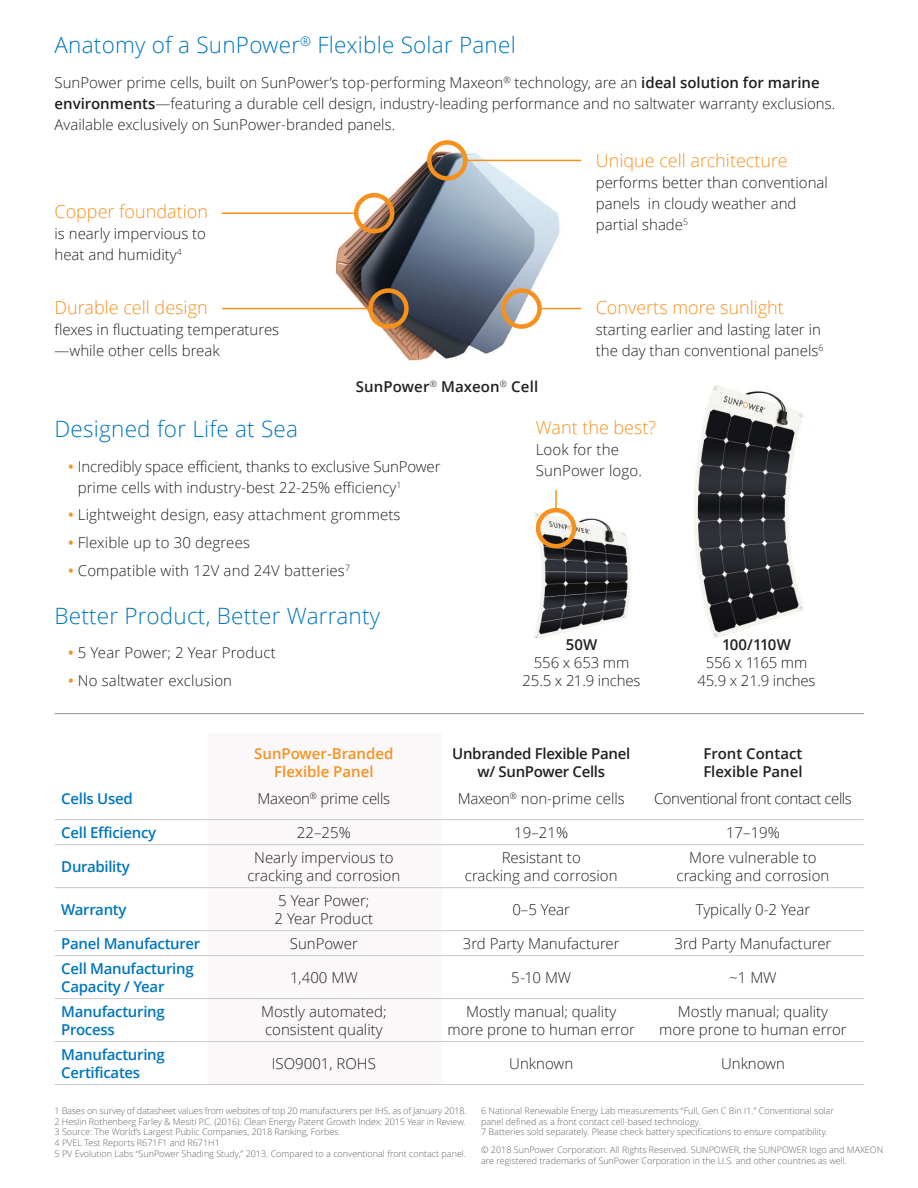
<style>
.page{position:relative;width:918px;height:1188px;background:#fff}
.page>*{position:absolute;margin:0;border:0;box-sizing:border-box;transform-origin:0 0}
.t1{font:300 22.5px "Open Sans";letter-spacing:.01em;color:#0076be}
.t2{font:300 18px "Open Sans";color:#f6911e}
.t3{font:300 15px/21px "Open Sans";color:#231f20}
.t4{font:600 15px/18px "Open Sans";letter-spacing:-.02em;color:#0076be}
.t5{font:600 15px/18px "Open Sans";letter-spacing:-.005em;color:#231f20;text-align:center}
.t6{font:600 15px/18px "Open Sans";color:#f6911e;text-align:center}
.t7{font:300 15px "Open Sans";letter-spacing:-.03em;color:#231f20}
.t8{font:300 15px "Open Sans";letter-spacing:-.02em;color:#231f20}
.t9{font:300 9px/10.8px "Open Sans";color:#636366}
.s1{font-weight:600}
.s2{font-weight:600;color:#f6911e}
</style>
<div class="page">
<img style="left:534px;top:508px;width:97px;height:131px">
<img style="left:694px;top:385px;width:109px;height:253px">
<div style="left:536px;top:508px;width:40px;height:40px;border:4px solid #f6911e;border-radius:50%"></div>
<svg style="left:555px;top:491px;width:2px;height:19px"></svg>
<img style="left:310px;top:140px;width:272px;height:221px">
<div style="left:427px;top:140px;width:41px;height:41px;border:4px solid #f6911e;border-radius:50%"></div>
<hr style="left:465px;top:160px;width:116px;height:1px;background:#f6911e">
<div style="left:501px;top:288px;width:41px;height:41px;border:4px solid #f6911e;border-radius:50%"></div>
<hr style="left:539px;top:308px;width:42px;height:1px;background:#f6911e">
<div style="left:354px;top:193px;width:40px;height:40px;border:4px solid #f6911e;border-radius:50%"></div>
<hr style="left:222px;top:212px;width:134px;height:2px;background:#f6911e">
<div style="left:368px;top:288px;width:41px;height:41px;border:4px solid #f6911e;border-radius:50%"></div>
<hr style="left:223px;top:308px;width:148px;height:1px;background:#f6911e">
<div style="left:208px;top:733px;width:234px;height:352px;background:#fbf8f9"></div>
<hr style="left:55px;top:844px;width:152px;height:1px;background:#c7c8ca">
<hr style="left:207px;top:844px;width:234px;height:1px;background:#c7c8ca">
<hr style="left:441px;top:844px;width:201px;height:1px;background:#c7c8ca">
<hr style="left:642px;top:844px;width:222px;height:1px;background:#c7c8ca">
<hr style="left:55px;top:887px;width:152px;height:1px;background:#c7c8ca">
<hr style="left:207px;top:887px;width:234px;height:1px;background:#c7c8ca">
<hr style="left:441px;top:887px;width:201px;height:1px;background:#c7c8ca">
<hr style="left:642px;top:887px;width:222px;height:1px;background:#c7c8ca">
<hr style="left:55px;top:930px;width:152px;height:1px;background:#c7c8ca">
<hr style="left:207px;top:930px;width:234px;height:1px;background:#c7c8ca">
<hr style="left:441px;top:930px;width:201px;height:1px;background:#c7c8ca">
<hr style="left:642px;top:930px;width:222px;height:1px;background:#c7c8ca">
<hr style="left:55px;top:955px;width:152px;height:1px;background:#c7c8ca">
<hr style="left:207px;top:955px;width:234px;height:1px;background:#c7c8ca">
<hr style="left:441px;top:955px;width:201px;height:1px;background:#c7c8ca">
<hr style="left:642px;top:955px;width:222px;height:1px;background:#c7c8ca">
<hr style="left:55px;top:819px;width:152px;height:1px;background:#c7c8ca">
<hr style="left:207px;top:819px;width:234px;height:1px;background:#c7c8ca">
<hr style="left:441px;top:819px;width:201px;height:1px;background:#c7c8ca">
<hr style="left:642px;top:819px;width:222px;height:1px;background:#c7c8ca">
<hr style="left:55px;top:998px;width:152px;height:1px;background:#c7c8ca">
<hr style="left:207px;top:998px;width:234px;height:1px;background:#c7c8ca">
<hr style="left:441px;top:998px;width:201px;height:1px;background:#c7c8ca">
<hr style="left:642px;top:998px;width:222px;height:1px;background:#c7c8ca">
<hr style="left:55px;top:1041px;width:152px;height:1px;background:#c7c8ca">
<hr style="left:207px;top:1041px;width:234px;height:1px;background:#c7c8ca">
<hr style="left:441px;top:1041px;width:201px;height:1px;background:#c7c8ca">
<hr style="left:642px;top:1041px;width:222px;height:1px;background:#c7c8ca">
<hr style="left:55px;top:1084px;width:152px;height:1px;background:#c7c8ca">
<hr style="left:207px;top:1084px;width:234px;height:1px;background:#c7c8ca">
<hr style="left:441px;top:1084px;width:201px;height:1px;background:#c7c8ca">
<hr style="left:642px;top:1084px;width:222px;height:1px;background:#c7c8ca">
<hr style="left:55px;top:713px;width:809px;height:1px;background:#939598">
<p class="t1" style="left:55px;top:32px;width:463px">Anatomy of a SunPower<sup>®</sup> Flexible Solar Panel</p>
<p class="t3" style="left:55px;top:72px;width:782px">SunPower prime cells, built on SunPower’s top-performing Maxeon<sup>®</sup> technology, are an <span class="s1">ideal solution for marine environments</span>—featuring a durable cell design, industry-leading performance and no saltwater warranty exclusions.<br>Available exclusively on SunPower-branded panels.</p>
<p class="t2" style="left:55px;top:201px;width:155px">Copper foundation</p>
<p class="t3" style="left:55px;top:223px;width:153px">is nearly impervious to heat and humidity<sup>4</sup></p>
<p class="t2" style="left:55px;top:298px;width:155px">Durable cell design</p>
<p class="t3" style="left:55px;top:320px;width:226px">flexes in fluctuating temperatures —while other cells break</p>
<p class="t5" style="left:356px;top:378px;width:184px">SunPower<sup>®</sup> Maxeon<sup>®</sup> Cell</p>
<p class="t2" style="left:596px;top:150px;width:193px">Unique cell architecture</p>
<p class="t3" style="left:596px;top:172px;width:234px">performs better than conventional panels in cloudy weather and partial shade<sup>5</sup></p>
<p class="t2" style="left:596px;top:298px;width:190px">Converts more sunlight</p>
<p class="t3" style="left:596px;top:320px;width:229px">starting earlier and lasting later in the day than conventional panels<sup>6</sup></p>
<p class="t1" style="left:55px;top:416px;width:245px">Designed for Life at Sea</p>
<p class="t3" style="left:78px;top:456px;width:364px;text-indent:-10px"><span class="s2">•</span> Incredibly space efficient, thanks to exclusive SunPower prime cells with industry-best 22-25% efficiency<sup>1</sup></p>
<p class="t3" style="left:68px;top:505px;width:334px"><span class="s2">•</span> Lightweight design, easy attachment grommets</p>
<p class="t3" style="left:68px;top:532px;width:184px"><span class="s2">•</span> Flexible up to 30 degrees</p>
<p class="t3" style="left:68px;top:560px;width:284px"><span class="s2">•</span> Compatible with 12V and 24V batteries<sup>7</sup></p>
<p class="t1" style="left:55px;top:603px;width:327px">Better Product, Better Warranty</p>
<p class="t3" style="left:68px;top:643px;width:209px"><span class="s2">•</span> 5 Year Power; 2 Year Product</p>
<p class="t3" style="left:68px;top:670px;width:166px"><span class="s2">•</span> No saltwater exclusion</p>
<p class="t2" style="left:536px;top:417px;width:122px">Want the best?</p>
<p class="t3" style="left:536px;top:439px;width:108px">Look for the<br>SunPower logo.</p>
<p class="t5" style="left:566px;top:636px;width:33px">50W</p>
<p class="t3" style="left:534px;top:652px;width:97px">556 x 653 mm</p>
<p class="t3" style="left:523px;top:670px;width:120px">25.5 x 21.9 inches</p>
<p class="t3" style="left:706px;top:636px;width:103px;line-height:18px;text-align:center"><span class="s1">100/110W<br></span>556 x 1165 mm</p>
<p class="t3" style="left:697px;top:670px;width:120px">45.9 x 21.9 inches</p>
<p class="t6" style="left:254px;top:745px;width:141px">SunPower-Branded<br>Flexible Panel</p>
<p class="t5" style="left:452px;top:745px;width:180px">Unbranded Flexible Panel w/ SunPower Cells</p>
<p class="t5" style="left:703px;top:745px;width:101px;text-align:left">Front Contact<br>Flexible Panel</p>
<p class="t4" style="left:61px;top:790px;width:73px">Cells Used</p>
<p class="t8" style="left:258px;top:790px;width:134px">Maxeon<sup>®</sup> prime cells</p>
<p class="t3" style="left:458px;top:788px;width:169px">Maxeon<sup>®</sup> non-prime cells</p>
<p class="t7" style="left:654px;top:790px;width:199px">Conventional front contact cells</p>
<p class="t4" style="left:61px;top:824px;width:96px">Cell Efficiency</p>
<p class="t3" style="left:297px;top:822px;width:55px">22–25%</p>
<p class="t3" style="left:514px;top:822px;width:55px">19–21%</p>
<p class="t3" style="left:726px;top:822px;width:55px">17–19%</p>
<p class="t4" style="left:61px;top:858px;width:70px">Durability</p>
<p class="t3" style="left:248px;top:849px;width:154px;line-height:18px;text-align:center">Nearly impervious to cracking and corrosion</p>
<p class="t3" style="left:465px;top:849px;width:154px;line-height:18px;text-align:center">Resistant to<br>cracking and corrosion</p>
<p class="t3" style="left:677px;top:849px;width:154px;line-height:18px;text-align:center">More vulnerable to cracking and corrosion</p>
<p class="t4" style="left:61px;top:901px;width:67px">Warranty</p>
<p class="t3" style="left:275px;top:892px;width:100px;line-height:18px">5 Year Power;<br>2 Year Product</p>
<p class="t3" style="left:512px;top:899px;width:59px">0–5 Year</p>
<p class="t3" style="left:696px;top:899px;width:116px">Typically 0-2 Year</p>
<p class="t4" style="left:61px;top:935px;width:140px">Panel Manufacturer</p>
<p class="t3" style="left:290px;top:933px;width:70px">SunPower</p>
<p class="t3" style="left:463px;top:933px;width:158px">3rd Party Manufacturer</p>
<p class="t3" style="left:675px;top:933px;width:158px">3rd Party Manufacturer</p>
<p class="t4" style="left:61px;top:960px;width:134px">Cell Manufacturing<br>Capacity / Year</p>
<p class="t3" style="left:290px;top:967px;width:69px">1,400 MW</p>
<p class="t3" style="left:511px;top:967px;width:62px">5-10 MW</p>
<p class="t3" style="left:729px;top:967px;width:49px">~1 MW</p>
<p class="t4" style="left:61px;top:1003px;width:105px">Manufacturing<br>Process</p>
<p class="t3" style="left:261px;top:1003px;width:127px;line-height:18px">Mostly automated; consistent quality</p>
<p class="t3" style="left:466px;top:1001px;width:152px">Mostly manual; quality</p>
<p class="t3" style="left:659px;top:1003px;width:189px;line-height:18px;text-align:center">Mostly manual; quality more prone to human error</p>
<p class="t3" style="left:448px;top:1019px;width:189px">more prone to human error</p>
<p class="t4" style="left:61px;top:1046px;width:105px">Manufacturing<br>Certificates</p>
<p class="t3" style="left:272px;top:1053px;width:106px">ISO9001, ROHS</p>
<p class="t3" style="left:509px;top:1053px;width:65px">Unknown</p>
<p class="t3" style="left:721px;top:1053px;width:65px">Unknown</p>
<p class="t9" style="left:55px;top:1105px;width:414px">1 Bases on survey of datasheet values from websites of top 20 manufacturers per IHS, as of January 2018.</p>
<p class="t9" style="left:55px;top:1116px;width:413px">2 Heslin Rothenberg Farley &amp; Mesiti P.C. (2016). Clean Energy Patent Growth Index: 2015 Year in Review.</p>
<p class="t9" style="left:55px;top:1127px;width:288px">3 Source: The World’s Largest Public Companies, 2018 Ranking, Forbes.</p>
<p class="t9" style="left:55px;top:1138px;width:167px">4 PVEL Test Reports R671F1 and R671H1</p>
<p class="t9" style="left:55px;top:1148px;width:413px">5 PV Evolution Labs “SunPower Shading Study,” 2013. Compared to a conventional front contact panel.</p>
<p class="t9" style="left:481px;top:1105px;width:354px">6 National Renewable Energy Lab measurements “Full, Gen C Bin I1.” Conventional solar panel defined as a front contact cell-based technology.</p>
<p class="t9" style="left:481px;top:1127px;width:348px">7 Batteries sold separately. Please check battery specifications to ensure compatibility.</p>
<p class="t9" style="left:481px;top:1144px;width:404px">© 2018 SunPower Corporation. All Rights Reserved. SUNPOWER, the SUNPOWER logo and MAXEON are registered trademarks of SunPower Corporation in the U.S. and other countries as well.</p>
</div>
